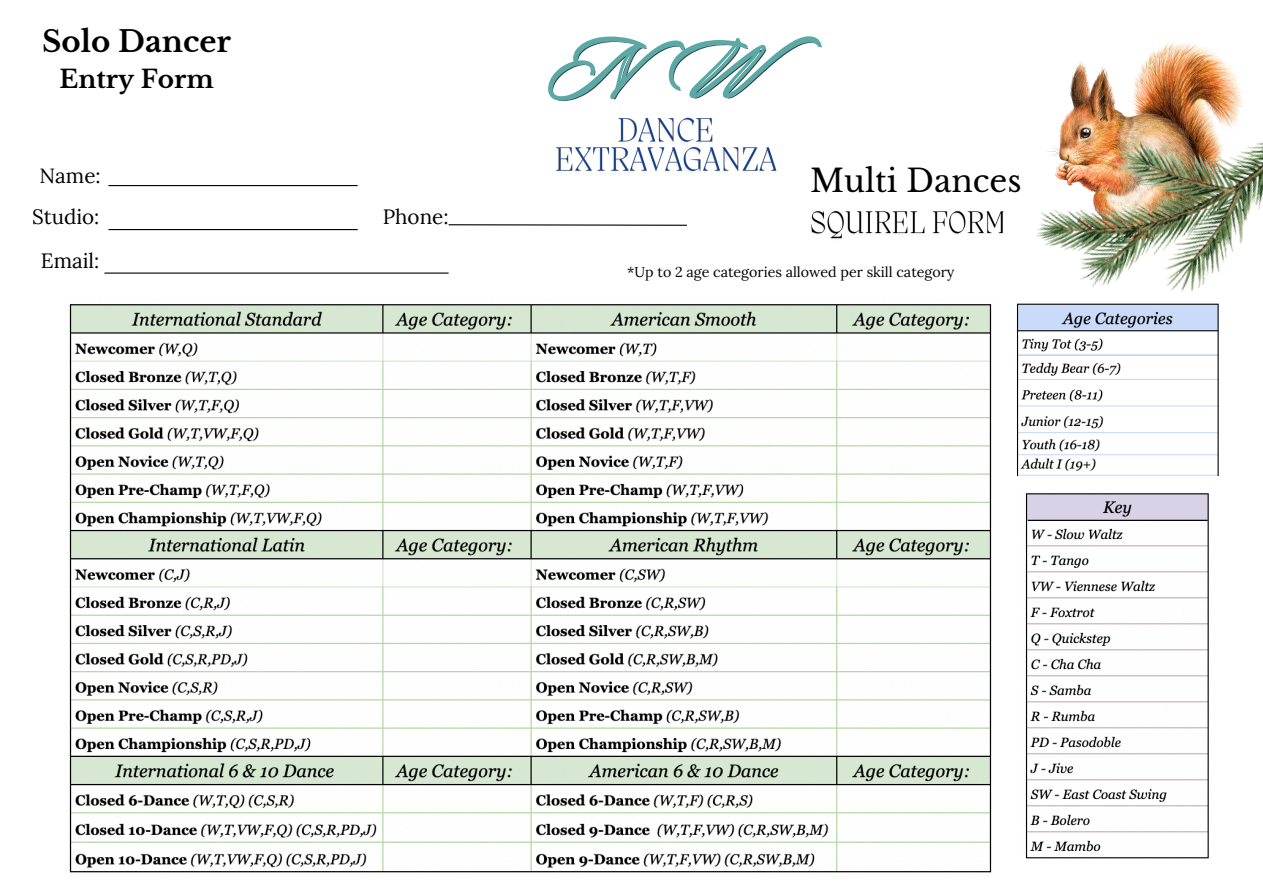
<style>
.page{position:relative;width:1263px;height:894px;background:#fff}
.page>*{position:absolute;margin:0;border:0;box-sizing:border-box;transform-origin:0 0}
.t1{font:84px "Sloop Script Pro";color:#2e4350}
.t2{font:31.2px "Libre Baskerville";color:#000}
.t3{font:700 29.25px "Libre Baskerville";color:#000}
.t4{font:700 24.75px "Libre Baskerville";color:#000}
.t5{font:20.7px "Lora";color:#000}
.t6{font:14.25px "Lora";color:#000}
</style>
<div class="page">
<hr style="left:108px;top:185px;width:250px;height:1px;background:#000">
<hr style="left:108px;top:229px;width:250px;height:1px;background:#000">
<hr style="left:104px;top:272px;width:345px;height:1px;background:#000">
<svg style="left:448px;top:224px;width:239px;height:2px"></svg>
<img style="left:1025px;top:493px;width:184px;height:366px">
<hr style="left:1028px;top:519px;width:180px;height:2px;background:#000">
<img style="left:1149px;top:42px;width:70px;height:15px">
<img style="left:1036px;top:57px;width:227px;height:235px">
<img style="left:1017px;top:303px;width:202px;height:172px">
<img style="left:69px;top:304px;width:923px;height:569px">
<img style="left:555px;top:132px;width:222px;height:40px">
<svg style="left:548px;top:36px;width:272px;height:96px"></svg>
<img style="left:811px;top:210px;width:193px;height:29px">
<h4 class="t3" style="left:42px;top:24px;width:191px">Solo Dancer</h4>
<h4 class="t4" style="left:60px;top:64px;width:156px">Entry Form</h4>
<h3 class="t5" style="left:40px;top:162px;width:63px">Name:</h3>
<p class="t5" style="left:32px;top:203px;width:69px">Studio:</p>
<h5 class="t5" style="left:41px;top:246px;width:60px">Email:</h5>
<p class="t5" style="left:383px;top:203px;width:67px">Phone:</p>
<h1 class="t1" style="left:551px;top:28px;width:272px">NW</h1>
<h5 class="t2" style="left:810px;top:162px;width:213px">Multi Dances</h5>
<p class="t6" style="left:627px;top:262px;width:329px">*Up to 2 age categories allowed per skill category</p>
</div>
